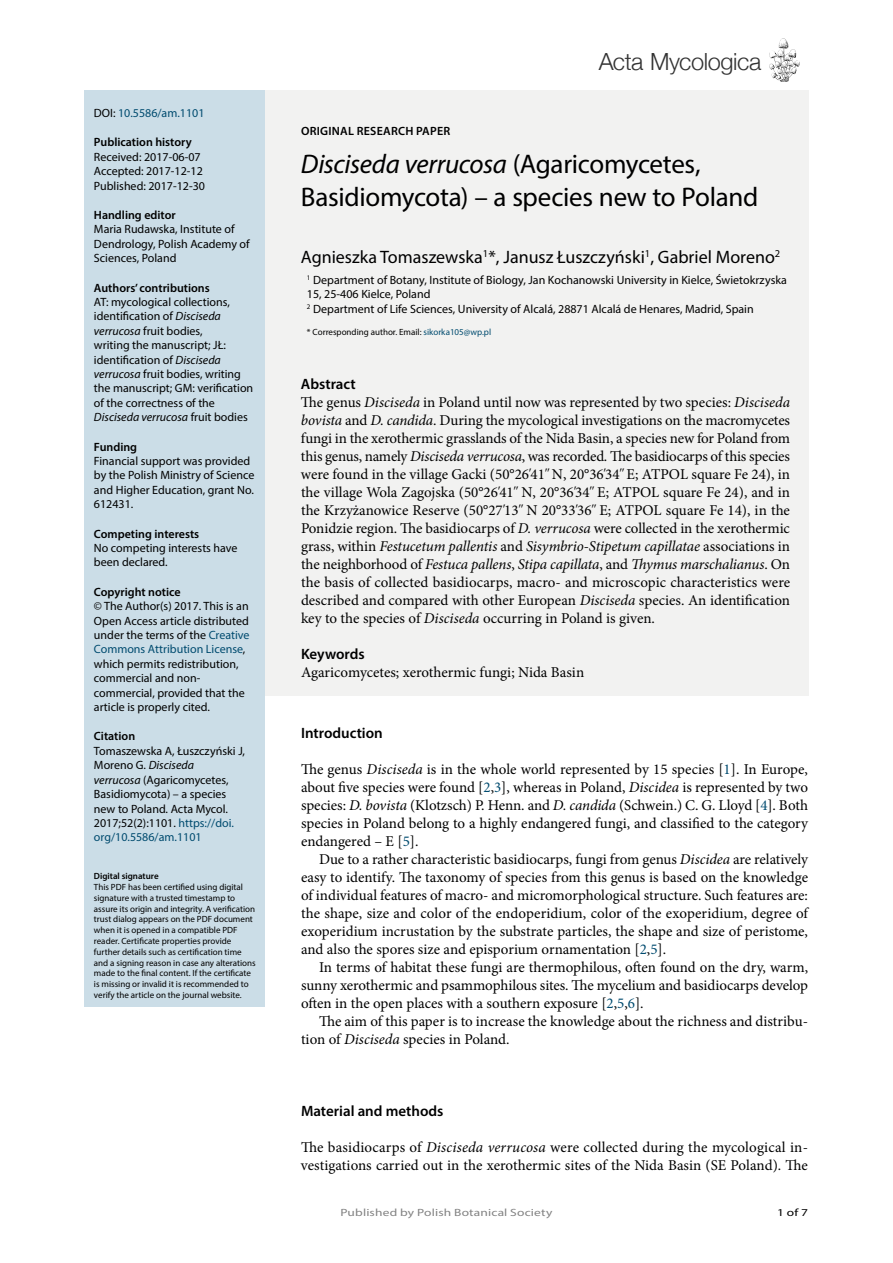
<style>
.page{position:relative;width:893px;height:1263px;background:#fff}
.page>*{position:absolute;margin:0;border:0;box-sizing:border-box;transform-origin:0 0}
.t1{font:27px/32.4px "Myriad Pro";letter-spacing:-.01em;color:#000}
.t2{font:300 23.55px "Helvetica Neue";letter-spacing:-.02em;color:#333}
.Authors{font:18px "Myriad Pro";color:#000}
.Body_text{font:15px/18px "Minion Pro";letter-spacing:.005em;color:#000;text-align:justify}
.Body_text___first_li{font:15px/18px "Minion Pro";color:#000;text-align:justify}
.t3{font:600 15px "Myriad Pro";color:#000}
.Keywords{font:15px "Minion Pro";color:#000}
.Body_text-2{font:12px/14.4px "Myriad Pro";color:#000}
.Affiliations{font:12px/14.4px "Myriad Pro";color:#000}
.Article_type{font:600 12px "Myriad Pro";color:#000}
.Article_type-2{font:600 12px "Myriad Pro";letter-spacing:.02em;color:#000}
.Body_text-3{font:12px "Myriad Pro";color:#004b6f}
.t4{font:10.5px "Myriad Pro Regular 2";letter-spacing:.01em;color:#828282;scale:1.28 1}
.t5{font:10.5px "Myriad Pro";color:#000;scale:1.28 1}
.Body_text-4{font:9px/10.8px "Myriad Pro";color:#000}
.Corresponding_author{font:9px "Myriad Pro";color:#000}
.t6{font:600 9px "Myriad Pro";color:#000}
.s1{color:#000}
.s2{font-style:italic}
.s3{color:#004b6f}
</style>
<div class="page">
<svg style="left:769px;top:38px;width:31px;height:44px"></svg>
<div style="left:265px;top:90px;width:543px;height:605px;background:#f2f2f1"></div>
<div style="left:85px;top:90px;width:180px;height:917px;background:#cbdde7"></div>
<p class="Body_text-3" style="left:94px;top:106px;width:112px"><span class="s1">DOI:</span> 10.5586/am.1101</p>
<p class="Article_type" style="left:94px;top:135px;width:99px">Publication history</p>
<p class="Body_text-2" style="left:94px;top:149px;width:108px">Received: 2017-06-07</p>
<p class="Body_text-2" style="left:94px;top:164px;width:110px">Accepted: 2017-12-12</p>
<p class="Body_text-2" style="left:94px;top:178px;width:113px">Published: 2017-12-30</p>
<p class="Article_type" style="left:94px;top:207px;width:83px">Handling editor</p>
<p class="Body_text-2" style="left:94px;top:222px;width:157px">Maria Rudawska, Institute of<br>Dendrology, Polish Academy of<br>Sciences, Poland</p>
<p class="Article_type" style="left:94px;top:280px;width:117px">Authors’ contributions</p>
<p class="Body_text-2" style="left:94px;top:295px;width:161px">AT: mycological collections, identification of <span class="s2">Disciseda verrucosa</span> fruit bodies,<br>writing the manuscript; JŁ: identification of <span class="s2">Disciseda verrucosa</span> fruit bodies, writing the manuscript; GM: verification of the correctness of the<br><span class="s2">Disciseda verrucosa</span> fruit bodies</p>
<p class="Article_type" style="left:94px;top:439px;width:45px">Funding</p>
<p class="Body_text-2" style="left:94px;top:454px;width:162px">Financial support was provided by the Polish Ministry of Science and Higher Education, grant No.<br>612431.</p>
<p class="Article_type" style="left:94px;top:526px;width:107px">Competing interests</p>
<p class="Body_text-2" style="left:94px;top:541px;width:145px">No competing interests have been declared.</p>
<p class="Article_type" style="left:94px;top:584px;width:88px">Copyright notice</p>
<p class="Body_text-2" style="left:94px;top:599px;width:157px">© The Author(s) 2017. This is an<br>Open Access article distributed under the terms of the <span class="s3">Creative<br>Commons Attribution License</span>, which permits redistribution, commercial and non&shy;commercial, provided that the article is properly cited.</p>
<p class="Article_type" style="left:94px;top:729px;width:43px">Citation</p>
<p class="Body_text-2" style="left:94px;top:743px;width:153px">Tomaszewska A, Łuszczyński J,<br>Moreno G. <span class="s2">Disciseda<br>verrucosa</span> (Agaricomycetes,<br>Basidiomycota) – a species new to Poland. Acta Mycol.<br>2017;52(2):1101. <span class="s3">https://doi. org/10.5586/am.1101</span></p>
<p class="t6" style="left:94px;top:870px;width:66px">Digital signature</p>
<p class="Body_text-4" style="left:94px;top:881px;width:163px">This PDF has been certified using digital signature with a trusted timestamp to assure its origin and integrity. A verification trust dialog appears on the PDF document when it is opened in a compatible PDF reader. Certificate properties provide further details such as certification time and a signing reason in case any alterations made to the final content. If the certificate is missing or invalid it is recommended to verify the article on the journal website.</p>
<h2 class="t2" style="left:599px;top:43px;width:164px">Acta Mycologica</h2>
<p class="Article_type-2" style="left:301px;top:123px;width:151px">ORIGINAL RESEARCH PAPER</p>
<p class="t1" style="left:301px;top:148px;width:459px"><span class="s2">Disciseda verrucosa</span> (Agaricomycetes,<br>Basidiomycota) – a species new to Poland</p>
<p class="Authors" style="left:301px;top:246px;width:481px">Agnieszka Tomaszewska<sup>1</sup>*, Janusz Łuszczyński<sup>1</sup>, Gabriel Moreno<sup>2</sup></p>
<p class="Affiliations" style="left:307px;top:272px;width:482px"><sup>1</sup> Department of Botany, Institute of Biology, Jan Kochanowski University in Kielce, Świetokrzyska<br>15, 25-406 Kielce, Poland</p>
<p class="Affiliations" style="left:307px;top:301px;width:448px"><sup>2</sup> Department of Life Sciences, University of Alcalá, 28871 Alcalá de Henares, Madrid, Spain</p>
<p class="Corresponding_author" style="left:307px;top:327px;width:186px">* Corresponding author. Email: <span class="s3">sikorka105@wp.pl</span></p>
<p class="t3" style="left:301px;top:375px;width:56px">Abstract</p>
<p class="Body_text" style="left:301px;top:394px;width:491px">The genus <span class="s2">Disciseda</span> in Poland until now was represented by two species: <span class="s2">Disciseda bovista</span> and <span class="s2">D. candida</span>. During the mycological investigations on the macromycetes fungi in the xerothermic grasslands of the Nida Basin, a species new for Poland from this genus, namely <span class="s2">Disciseda verrucosa</span>, was recorded. The basidiocarps of this species were found in the village Gacki (50°26<span class="s2">'</span>41<span class="s2">"</span> N, 20°36<span class="s2">'</span>34<span class="s2">"</span> E; ATPOL square Fe 24), in the village Wola Zagojska (50°26<span class="s2">'</span>41<span class="s2">"</span> N, 20°36<span class="s2">'</span>34<span class="s2">"</span> E; ATPOL square Fe 24), and in the Krzyżanowice Reserve (50°27<span class="s2">'</span>13<span class="s2">"</span> N 20°33<span class="s2">'</span>36<span class="s2">"</span> E; ATPOL square Fe 14), in the Ponidzie region. The basidiocarps of <span class="s2">D. verrucosa</span> were collected in the xerothermic grass, within <span class="s2">Festucetum pallentis</span> and <span class="s2">Sisymbrio-Stipetum capillatae</span> associations in the neighborhood of <span class="s2">Festuca pallens</span>, <span class="s2">Stipa capillata</span>, and <span class="s2">Thymus marschalianus</span>. On the basis of collected basidiocarps, macro- and microscopic characteristics were described and compared with other European <span class="s2">Disciseda</span> species. An identification key to the species of <span class="s2">Disciseda</span> occurring in Poland is given.</p>
<p class="t3" style="left:301px;top:645px;width:65px">Keywords</p>
<p class="Keywords" style="left:301px;top:663px;width:285px">Agaricomycetes; xerothermic fungi; Nida Basin</p>
<p class="t3" style="left:301px;top:723px;width:83px">Introduction</p>
<p class="Body_text" style="left:301px;top:760px;width:509px">The genus <span class="s2">Disciseda</span> is in the whole world represented by 15 species [<span class="s3">1</span>]. In Europe, about five species were found [<span class="s3">2</span>,<span class="s3">3</span>], whereas in Poland, <span class="s2">Discidea</span> is represented by two species: <span class="s2">D. bovista</span> (Klotzsch) P. Henn. and <span class="s2">D. candida</span> (Schwein.) C. G. Lloyd [<span class="s3">4</span>]. Both species in Poland belong to a highly endangered fungi, and classified to the category endangered – E [<span class="s3">5</span>].</p>
<p class="Body_text___first_li" style="left:301px;top:850px;width:509px;text-indent:18px">Due to a rather characteristic basidiocarps, fungi from genus <span class="s2">Discidea</span> are relatively easy to identify. The taxonomy of species from this genus is based on the knowledge of individual features of macro- and micromorphological structure. Such features are: the shape, size and color of the endoperidium, color of the exoperidium, degree of exoperidium incrustation by the substrate particles, the shape and size of peristome, and also the spores size and episporium ornamentation [<span class="s3">2</span>,<span class="s3">5</span>].</p>
<p class="Body_text___first_li" style="left:301px;top:958px;width:509px;text-indent:18px">In terms of habitat these fungi are thermophilous, often found on the dry, warm, sunny xerothermic and psammophilous sites. The mycelium and basidiocarps develop often in the open places with a southern exposure [<span class="s3">2</span>,<span class="s3">5</span>,<span class="s3">6</span>].</p>
<p class="Body_text___first_li" style="left:301px;top:1012px;width:508px;text-indent:18px">The aim of this paper is to increase the knowledge about the richness and distribu&shy;tion of <span class="s2">Disciseda</span> species in Poland.</p>
<p class="t3" style="left:301px;top:1101px;width:144px">Material and methods</p>
<p class="Body_text" style="left:301px;top:1138px;width:509px">The basidiocarps of <span class="s2">Disciseda verrucosa</span> were collected during the mycological in&shy;vestigations carried out in the xerothermic sites of the Nida Basin (SE Poland). The</p>
<p class="t4" style="left:340px;top:1205px;width:167px">Published by Polish Botanical Society</p>
<p class="t5" style="left:777px;top:1205px;width:26px">1 of 7</p>
</div>
